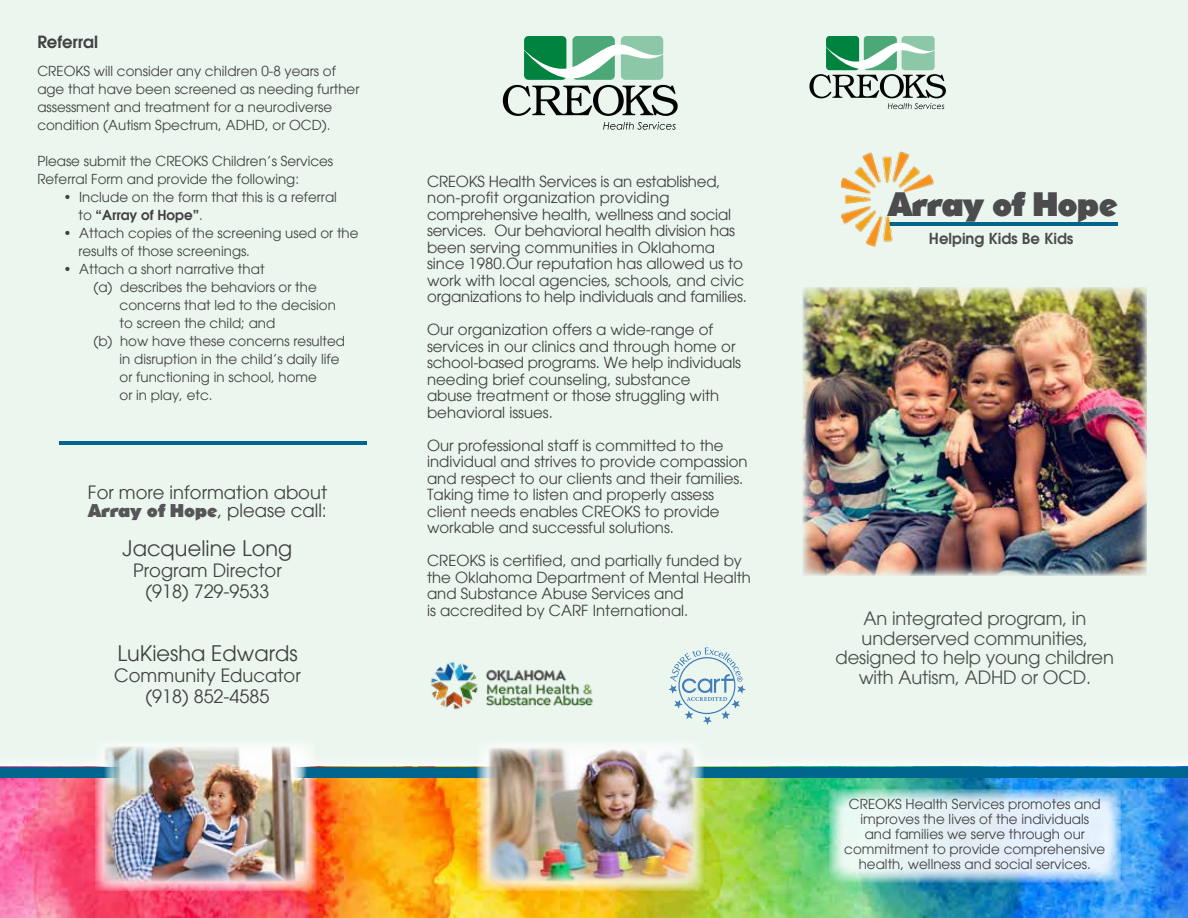
<style>
.page{position:relative;width:1188px;height:918px;background:#fff}
.page>*{position:absolute;margin:0;border:0;box-sizing:border-box;transform-origin:0 0}
.t1{font:800 33px "Opine";letter-spacing:-.02em;color:#4c4c4e}
.t2{font:21px "Avant Garde";color:#414042}
.t3{font:18px/21px "Avant Garde";color:#414042;text-align:center}
.t4{font:18px/19.5px "Avant Garde";letter-spacing:-.01em;color:#4c4c4e;text-align:center}
.t5{font:600 16.5px "Avant Garde";color:#414042}
.t6{font:15px/16.5px "Avant Garde";color:#414042}
.t7{font:600 14.85px "Avant Garde";color:#4c4c4e}
.t8{font:13.5px/18px "Avant Garde";color:#414042}
.s1{font-weight:600}
.s2{font-family:"Opine";font-weight:800;color:#565659}
</style>
<div class="page">
<div style="left:0;top:0;width:1188px;height:767px;background:#ebf6ef"></div>
<img style="left:0;top:778px;width:1188px;height:140px">
<div style="left:524px;top:36px;width:42px;height:44px;background:#00833e;border-radius:4px"></div>
<div style="left:572px;top:36px;width:43px;height:44px;background:#4da878;border-radius:4px"></div>
<div style="left:621px;top:36px;width:42px;height:44px;background:#8cc7a8;border-radius:4px"></div>
<svg style="left:503px;top:39px;width:175px;height:77px"></svg>
<svg style="left:603px;top:122px;width:73px;height:8px"></svg>
<img style="left:803px;top:287px;width:344px;height:288px">
<div style="left:826px;top:36px;width:33px;height:34px;background:#00833e;border-radius:3px"></div>
<div style="left:864px;top:36px;width:33px;height:34px;background:#4da878;border-radius:3px"></div>
<div style="left:902px;top:36px;width:33px;height:34px;background:#8cc7a8;border-radius:3px"></div>
<svg style="left:809px;top:38px;width:137px;height:71px"></svg>
<hr style="left:888px;top:223px;width:230px;height:3px;background:#006690">
<svg style="left:95px;top:745px;width:222px;height:146px"></svg>
<svg style="left:668px;top:648px;width:78px;height:77px"></svg>
<img style="left:431px;top:661px;width:162px;height:49px">
<div style="left:0;top:767px;width:1188px;height:11px;background:#006690"></div>
<img style="left:105px;top:747px;width:201px;height:134px">
<hr style="left:59px;top:442px;width:308px;height:3px;background:#006690">
<svg style="left:477px;top:745px;width:226px;height:146px"></svg>
<img style="left:488px;top:747px;width:207px;height:134px">
<img style="left:841px;top:151px;width:96px;height:95px">
<svg style="left:829px;top:789px;width:292px;height:94px;background:#cde6ee"></svg>
<p class="t5" style="left:37px;top:32px;width:62px">Referral</p>
<p class="t8" style="left:37px;top:62px;width:324px">CREOKS will consider any children 0-8 years of age that have been screened as needing further assessment and treatment for a neurodiverse condition (Autism Spectrum, ADHD, or OCD).</p>
<p class="t8" style="left:37px;top:152px;width:297px">Please submit the CREOKS Children’s Services<br>Referral Form and provide the following:</p>
<p class="t8" style="left:78px;top:188px;width:260px;text-indent:-15px">• Include on the form that this is a referral to <span class="s1">“Array of Hope”</span>.</p>
<p class="t8" style="left:78px;top:224px;width:282px;text-indent:-15px">• Attach copies of the screening used or the results of those screenings.</p>
<p class="t8" style="left:64px;top:260px;width:203px">• Attach a short narrative that</p>
<p class="t8" style="left:93px;top:278px;width:225px">(a) describes the behaviors or the</p>
<p class="t8" style="left:120px;top:296px;width:218px">concerns that led to the decision</p>
<p class="t8" style="left:120px;top:314px;width:157px">to screen the child; and</p>
<p class="t8" style="left:93px;top:332px;width:253px">(b) how have these concerns resulted</p>
<p class="t8" style="left:120px;top:350px;width:222px">in disruption in the child’s daily life</p>
<p class="t8" style="left:120px;top:368px;width:199px">or functioning in school, home</p>
<p class="t8" style="left:120px;top:386px;width:94px">or in play, etc.</p>
<p class="t3" style="left:88px;top:483px;width:241px;line-height:18px;text-align:left">For more information about<br><span class="s2">Array of Hope</span>, please call:</p>
<h2 class="t2" style="left:123px;top:535px;width:171px">Jacqueline Long</h2>
<p class="t3" style="left:133px;top:560px;width:150px">Program Director (918) 729-9533</p>
<h2 class="t2" style="left:117px;top:640px;width:182px">LuKiesha Edwards</h2>
<p class="t3" style="left:114px;top:665px;width:188px">Community Educator (918) 852-4585</p>
<p class="t6" style="left:427px;top:173px;width:321px">CREOKS Health Services is an established, non-profit organization providing comprehensive health, wellness and social services. Our behavioral health division has been serving communities in Oklahoma since 1980.Our reputation has allowed us to work with local agencies, schools, and civic organizations to help individuals and families.</p>
<p class="t6" style="left:427px;top:322px;width:316px">Our organization offers a wide-range of services in our clinics and through home or school-based programs. We help individuals needing brief counseling, substance<br>abuse treatment or those struggling with behavioral issues.</p>
<p class="t6" style="left:427px;top:437px;width:322px">Our professional staff is committed to the individual and strives to provide compassion and respect to our clients and their families.<br>Taking time to listen and properly assess client needs enables CREOKS to provide workable and successful solutions.</p>
<p class="t6" style="left:427px;top:553px;width:325px">CREOKS is certified, and partially funded by the Oklahoma Department of Mental Health and Substance Abuse Services and<br>is accredited by CARF International.</p>
<h1 class="t1" style="left:888px;top:183px;width:231px">Array of Hope</h1>
<p class="t7" style="left:929px;top:229px;width:146px">Helping Kids Be Kids</p>
<p class="t4" style="left:836px;top:609px;width:280px">An integrated program, in underserved communities, designed to help young children with Autism, ADHD or OCD.</p>
<p class="t8" style="left:844px;top:796px;width:263px;line-height:15px;text-align:center">CREOKS Health Services promotes and improves the lives of the individuals<br>and families we serve through our commitment to provide comprehensive health, wellness and social services.</p>
</div>
